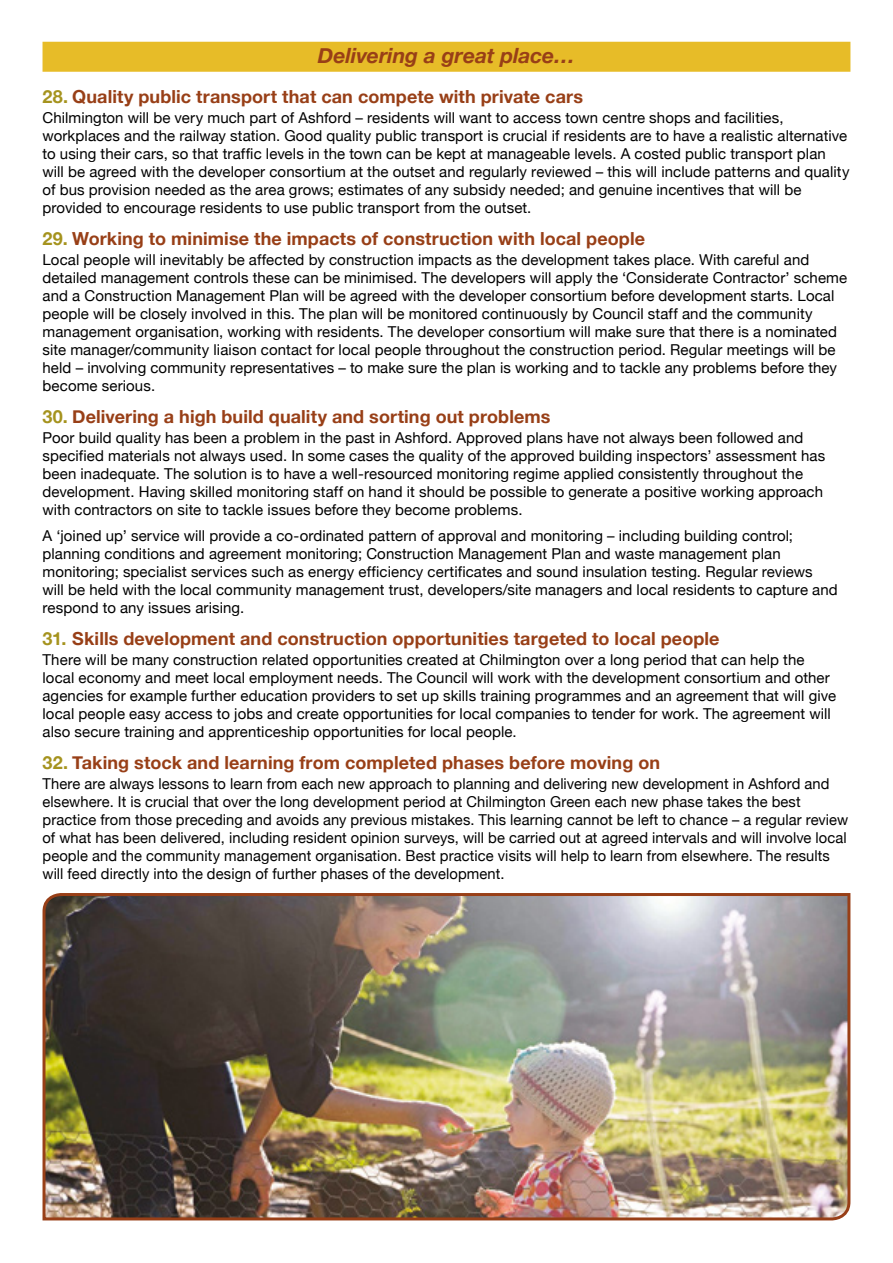
<style>
.page{position:relative;width:893px;height:1263px;background:#fff}
.page>*{position:absolute;margin:0;border:0;box-sizing:border-box;transform-origin:0 0}
.t1{font:italic 700 21px "Helvetica Neue";color:#983f17}
.t2{font:700 18px "Helvetica Neue";letter-spacing:.005em;color:#983f17}
.t3{font:15px/18px "Helvetica Neue";letter-spacing:.005em;color:#000}
.s1{color:#a5931e}
</style>
<div class="page">
<div style="left:43px;top:42px;width:807px;height:30px;background:#e7bc28"></div>
<img style="left:42px;top:893px;width:809px;height:328px">
<h1 class="t1" style="left:318px;top:43px;width:259px">Delivering a great place…</h1>
<p class="t2" style="left:43px;top:86px;width:542px"><span class="s1">28.</span> Quality public transport that can compete with private cars</p>
<p class="t3" style="left:43px;top:109px;width:808px">Chilmington will be very much part of Ashford – residents will want to access town centre shops and facilities, workplaces and the railway station. Good quality public transport is crucial if residents are to have a realistic alternative to using their cars, so that traffic levels in the town can be kept at manageable levels. A costed public transport plan will be agreed with the developer consortium at the outset and regularly reviewed – this will include patterns and quality of bus provision needed as the area grows; estimates of any subsidy needed; and genuine incentives that will be provided to encourage residents to use public transport from the outset.</p>
<p class="t2" style="left:43px;top:227px;width:604px"><span class="s1">29.</span> Working to minimise the impacts of construction with local people</p>
<p class="t3" style="left:43px;top:250px;width:806px">Local people will inevitably be affected by construction impacts as the development takes place. With careful and detailed management controls these can be minimised. The developers will apply the ‘Considerate Contractor’ scheme and a Construction Management Plan will be agreed with the developer consortium before development starts. Local people will be closely involved in this. The plan will be monitored continuously by Council staff and the community management organisation, working with residents. The developer consortium will make sure that there is a nominated site manager/community liaison contact for local people throughout the construction period. Regular meetings will be held – involving community representatives – to make sure the plan is working and to tackle any problems before they become serious.</p>
<p class="t2" style="left:43px;top:405px;width:510px"><span class="s1">30.</span> Delivering a high build quality and sorting out problems</p>
<p class="t3" style="left:43px;top:428px;width:784px">Poor build quality has been a problem in the past in Ashford. Approved plans have not always been followed and specified materials not always used. In some cases the quality of the approved building inspectors’ assessment has been inadequate. The solution is to have a well-resourced monitoring regime applied consistently throughout the development. Having skilled monitoring staff on hand it should be possible to generate a positive working approach with contractors on site to tackle issues before they become problems.</p>
<p class="t3" style="left:43px;top:527px;width:797px">A ‘joined up’ service will provide a co-ordinated pattern of approval and monitoring – including building control; planning conditions and agreement monitoring; Construction Management Plan and waste management plan monitoring; specialist services such as energy efficiency certificates and sound insulation testing. Regular reviews will be held with the local community management trust, developers/site managers and local residents to capture and respond to any issues arising.</p>
<p class="t2" style="left:43px;top:627px;width:679px"><span class="s1">31.</span> Skills development and construction opportunities targeted to local people</p>
<p class="t3" style="left:43px;top:650px;width:795px">There will be many construction related opportunities created at Chilmington over a long period that can help the local economy and meet local employment needs. The Council will work with the development consortium and other agencies for example further education providers to set up skills training programmes and an agreement that will give local people easy access to jobs and create opportunities for local companies to tender for work. The agreement will also secure training and apprenticeship opportunities for local people.</p>
<p class="t2" style="left:43px;top:751px;width:619px"><span class="s1">32.</span> Taking stock and learning from completed phases before moving on</p>
<p class="t3" style="left:43px;top:774px;width:807px">There are always lessons to learn from each new approach to planning and delivering new development in Ashford and elsewhere. It is crucial that over the long development period at Chilmington Green each new phase takes the best practice from those preceding and avoids any previous mistakes. This learning cannot be left to chance – a regular review of what has been delivered, including resident opinion surveys, will be carried out at agreed intervals and will involve local people and the community management organisation. Best practice visits will help to learn from elsewhere. The results will feed directly into the design of further phases of the development.</p>
</div>
